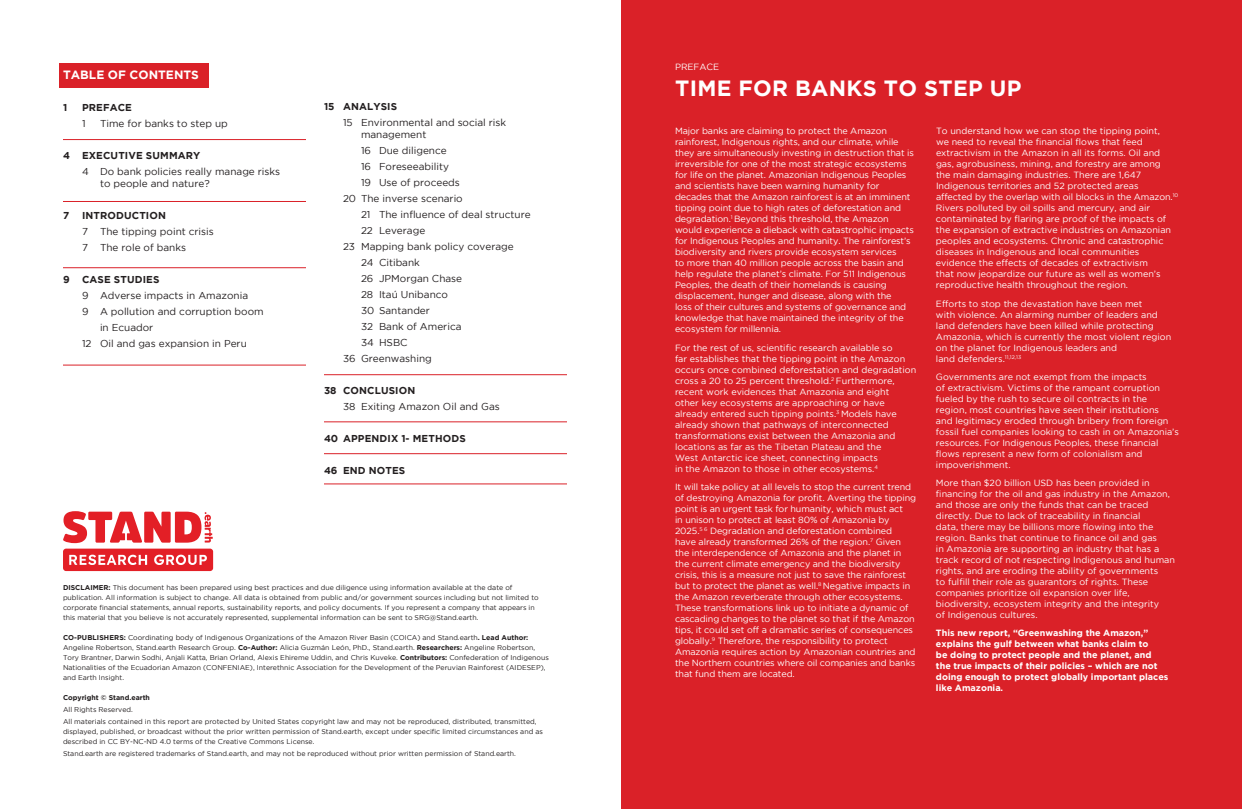
<style>
.page{position:relative;width:1242px;height:810px;background:#fff}
.page>*{position:absolute;margin:0;border:0;box-sizing:border-box;transform-origin:0 0}
.t1{font:700 22px "Gotham";letter-spacing:.015em;color:#fff}
.t2{font:700 12px "Gotham";color:#fff}
.t3{font:10px/12px "Gotham";color:#231f20}
.t4{font:700 10px "Gotham";letter-spacing:.015em;color:#231f20}
.t5{font:9px/11px "Gotham";color:#fff}
.t6{font:700 9px/11px "Gotham";color:#fff}
.t7{font:7px/10px "Gotham";color:#231f20}
.t8{font:700 7px "Gotham";color:#231f20}
.s1{font-weight:700}
</style>
<div class="page">
<div style="left:621px;top:0;width:621px;height:809px;background:#da2128"></div>
<hr style="left:63px;top:139px;width:243px;height:1px;background:#da2128">
<hr style="left:63px;top:201px;width:243px;height:1px;background:#da2128">
<hr style="left:63px;top:267px;width:243px;height:1px;background:#da2128">
<hr style="left:63px;top:365px;width:243px;height:1px;background:#da2128">
<div style="left:59px;top:63px;width:150px;height:24px;background:#da2128"></div>
<hr style="left:324px;top:374px;width:243px;height:1px;background:#da2128">
<hr style="left:324px;top:484px;width:243px;height:1px;background:#da2128">
<hr style="left:324px;top:422px;width:243px;height:1px;background:#da2128">
<hr style="left:324px;top:453px;width:243px;height:1px;background:#da2128">
<svg style="left:63px;top:511px;width:150px;height:60px"></svg>
<p class="t2" style="left:63px;top:67px;width:137px">TABLE OF CONTENTS</p>
<p class="t4" style="left:63px;top:101px;width:6px">1</p>
<p class="t4" style="left:82px;top:101px;width:51px">PREFACE</p>
<p class="t3" style="left:82px;top:117px;width:5px">1</p>
<p class="t3" style="left:100px;top:117px;width:129px">Time for banks to step up</p>
<p class="t4" style="left:63px;top:149px;width:139px">4 EXECUTIVE SUMMARY</p>
<p class="t3" style="left:100px;top:165px;width:182px;text-indent:-18px">4 Do bank policies really manage risks to people and nature?</p>
<p class="t4" style="left:63px;top:209px;width:8px">7</p>
<p class="t4" style="left:82px;top:209px;width:86px">INTRODUCTION</p>
<p class="t3" style="left:82px;top:225px;width:133px">7 The tipping point crisis</p>
<p class="t3" style="left:82px;top:241px;width:106px">7 The role of banks</p>
<p class="t4" style="left:63px;top:273px;width:98px">9 CASE STUDIES</p>
<p class="t3" style="left:82px;top:289px;width:168px">9 Adverse impacts in Amazonia</p>
<p class="t3" style="left:100px;top:303px;width:165px;line-height:16px;text-indent:-18px">9 A pollution and corruption boom in Ecuador</p>
<p class="t3" style="left:82px;top:337px;width:166px">12 Oil and gas expansion in Peru</p>
<p class="t4" style="left:324px;top:100px;width:75px">15 ANALYSIS</p>
<p class="t3" style="left:361px;top:116px;width:147px;text-indent:-18px">15 Environmental and social risk management</p>
<p class="t3" style="left:361px;top:144px;width:87px">16 Due diligence</p>
<p class="t3" style="left:361px;top:160px;width:90px">16 Foreseeability</p>
<p class="t3" style="left:361px;top:176px;width:100px">19 Use of proceeds</p>
<p class="t3" style="left:343px;top:192px;width:121px">20 The inverse scenario</p>
<p class="t3" style="left:361px;top:208px;width:171px">21 The influence of deal structure</p>
<p class="t3" style="left:361px;top:224px;width:66px">22 Leverage</p>
<p class="t3" style="left:343px;top:240px;width:172px">23 Mapping bank policy coverage</p>
<p class="t3" style="left:361px;top:256px;width:60px">24 Citibank</p>
<p class="t3" style="left:361px;top:272px;width:103px">26 JPMorgan Chase</p>
<p class="t3" style="left:361px;top:288px;width:89px">28 Itaú Unibanco</p>
<p class="t3" style="left:361px;top:304px;width:70px">30 Santander</p>
<p class="t3" style="left:361px;top:320px;width:102px">32 Bank of America</p>
<p class="t3" style="left:361px;top:336px;width:48px">34 HSBC</p>
<p class="t3" style="left:343px;top:352px;width:90px">36 Greenwashing</p>
<p class="t4" style="left:324px;top:384px;width:93px">38 CONCLUSION</p>
<p class="t3" style="left:343px;top:400px;width:158px">38 Exiting Amazon Oil and Gas</p>
<p class="t4" style="left:324px;top:432px;width:143px">40 APPENDIX 1- METHODS</p>
<p class="t4" style="left:324px;top:464px;width:83px">46 END NOTES</p>
<p class="t7" style="left:63px;top:582px;width:477px"><span class="s1">DISCLAIMER:</span> This document has been prepared using best practices and due diligence using information available at the date of publication. All information is subject to change. All data is obtained from public and/or government sources including but not limited to corporate financial statements, annual reports, sustainability reports, and policy documents. If you represent a company that appears in this material that you believe is not accurately represented, supplemental information can be sent to SRG@Stand.earth.</p>
<p class="t7" style="left:63px;top:632px;width:487px"><span class="s1">CO-PUBLISHERS:</span> Coordinating body of Indigenous Organizations of the Amazon River Basin (COICA) and Stand.earth<span class="s1">. Lead Author:<br></span>Angeline Robertson, Stand.earth Research Group. <span class="s1">Co-Author:</span> Alicia Guzmán León, PhD., Stand.earth. <span class="s1">Researchers:</span> Angeline Robertson, Tory Brantner, Darwin Sodhi, Anjali Katta, Brian Orland, Alexis Ehireme Uddin, and Chris Kuveke. <span class="s1">Contributors:</span> Confederation of Indigenous Nationalities of the Ecuadorian Amazon (CONFENIAE), Interethnic Association for the Development of the Peruvian Rainforest (AIDESEP), and Earth Insight.</p>
<p class="t8" style="left:63px;top:694px;width:89px">Copyright © Stand.earth</p>
<p class="t7" style="left:63px;top:704px;width:71px">All Rights Reserved.</p>
<p class="t7" style="left:63px;top:716px;width:481px">All materials contained in this report are protected by United States copyright law and may not be reproduced, distributed, transmitted, displayed, published, or broadcast without the prior written permission of Stand.earth, except under specific limited circumstances and as described in CC BY-NC-ND 4.0 terms of the Creative Commons License.</p>
<p class="t7" style="left:63px;top:748px;width:454px">Stand.earth are registered trademarks of Stand.earth, and may not be reproduced without prior written permission of Stand.earth.</p>
<p class="t5" style="left:675px;top:61px;width:46px">PREFACE</p>
<p class="t1" style="left:675px;top:75px;width:348px">TIME FOR BANKS TO STEP UP</p>
<p class="t5" style="left:675px;top:126px;width:241px">Major banks are claiming to protect the Amazon rainforest, Indigenous rights, and our climate, while they are simultaneously investing in destruction that is irreversible for one of the most strategic ecosystems for life on the planet. Amazonian Indigenous Peoples and scientists have been warning humanity for decades that the Amazon rainforest is at an imminent tipping point due to high rates of deforestation and degradation.<sup>1</sup> Beyond this threshold, the Amazon would experience a dieback with catastrophic impacts for Indigenous Peoples and humanity. The rainforest’s biodiversity and rivers provide ecosystem services<br>to more than 40 million people across the basin and help regulate the planet’s climate. For 511 Indigenous Peoples, the death of their homelands is causing displacement, hunger and disease, along with the<br>loss of their cultures and systems of governance and knowledge that have maintained the integrity of the ecosystem for millennia.</p>
<p class="t5" style="left:675px;top:342px;width:243px">For the rest of us, scientific research available so<br>far establishes that the tipping point in the Amazon occurs once combined deforestation and degradation cross a 20 to 25 percent threshold.<sup>2</sup> Furthermore, recent work evidences that Amazonia and eight<br>other key ecosystems are approaching or have already entered such tipping points.<sup>3</sup> Models have already shown that pathways of interconnected transformations exist between the Amazonia and locations as far as the Tibetan Plateau and the<br>West Antarctic ice sheet, connecting impacts<br>in the Amazon to those in other ecosystems.<sup>4</sup></p>
<p class="t5" style="left:675px;top:481px;width:243px">It will take policy at all levels to stop the current trend of destroying Amazonia for profit. Averting the tipping point is an urgent task for humanity, which must act<br>in unison to protect at least 80% of Amazonia by 2025.<sup>5</sup> <sup>6</sup> Degradation and deforestation combined<br>have already transformed 26% of the region.<sup>7</sup> Given the interdependence of Amazonia and the planet in the current climate emergency and the biodiversity crisis, this is a measure not just to save the rainforest but to protect the planet as well.<sup>8</sup> Negative impacts in the Amazon reverberate through other ecosystems.<br>These transformations link up to initiate a dynamic of cascading changes to the planet so that if the Amazon tips, it could set off a dramatic series of consequences globally.<sup>9</sup> Therefore, the responsibility to protect Amazonia requires action by Amazonian countries and the Northern countries where oil companies and banks that fund them are located.</p>
<p class="t5" style="left:936px;top:126px;width:244px">To understand how we can stop the tipping point,<br>we need to reveal the financial flows that feed extractivism in the Amazon in all its forms. Oil and gas, agrobusiness, mining, and forestry are among<br>the main damaging industries. There are 1,647<br>Indigenous territories and 52 protected areas<br>affected by the overlap with oil blocks in the Amazon.<sup>10<br></sup>Rivers polluted by oil spills and mercury, and air contaminated by flaring are proof of the impacts of the expansion of extractive industries on Amazonian peoples and ecosystems. Chronic and catastrophic diseases in Indigenous and local communities evidence the effects of decades of extractivism<br>that now jeopardize our future as well as women’s reproductive health throughout the region.</p>
<p class="t5" style="left:936px;top:298px;width:237px">Efforts to stop the devastation have been met<br>with violence. An alarming number of leaders and land defenders have been killed while protecting Amazonia, which is currently the most violent region on the planet for Indigenous leaders and<br>land defenders.<sup>11,12,13</sup></p>
<p class="t5" style="left:936px;top:371px;width:244px">Governments are not exempt from the impacts<br>of extractivism. Victims of the rampant corruption fueled by the rush to secure oil contracts in the region, most countries have seen their institutions<br>and legitimacy eroded through bribery from foreign fossil fuel companies looking to cash in on Amazonia’s resources. For Indigenous Peoples, these financial flows represent a new form of colonialism and impoverishment.</p>
<p class="t5" style="left:936px;top:477px;width:241px">More than $20 billion USD has been provided in financing for the oil and gas industry in the Amazon, and those are only the funds that can be traced directly. Due to lack of traceability in financial<br>data, there may be billions more flowing into the region. Banks that continue to finance oil and gas<br>in Amazonia are supporting an industry that has a track record of not respecting Indigenous and human rights, and are eroding the ability of governments<br>to fulfill their role as guarantors of rights. These companies prioritize oil expansion over life, biodiversity, ecosystem integrity and the integrity<br>of Indigenous cultures.</p>
<p class="t6" style="left:936px;top:627px;width:234px">This new report, “Greenwashing the Amazon,” explains the gulf between what banks claim to<br>be doing to protect people and the planet, and the true impacts of their policies – which are not doing enough to protect globally important places like Amazonia.</p>
</div>
